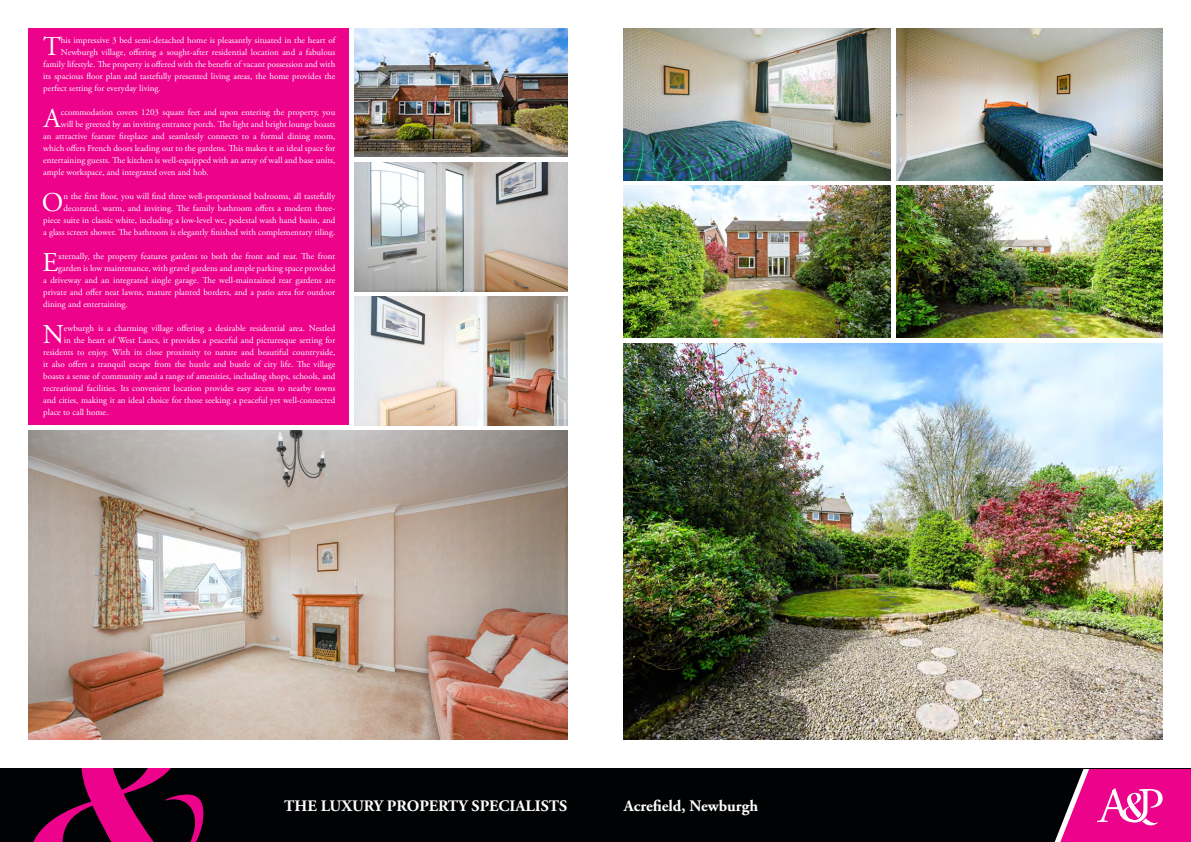
<style>
.page{position:relative;width:1191px;height:842px;background:#fff}
.page>*{position:absolute;margin:0;border:0;box-sizing:border-box;transform-origin:0 0}
.t1{font:27.1px "Adobe Garamond Pro";color:#fff}
.t2{font:700 16px "Adobe Garamond Pro";color:#fff}
.t3{font:9px/12px "Adobe Garamond Pro";color:#fff;text-align:right}
</style>
<div class="page">
<div style="left:0;top:769px;width:1191px;height:73px;background:#010203"></div>
<svg style="left:33px;top:769px;width:171px;height:73px"></svg>
<svg style="left:1054px;top:769px;width:137px;height:73px;background:#d51e89"></svg>
<img style="left:28px;top:431px;width:539px;height:309px">
<div style="left:28px;top:28px;width:321px;height:397px;background:#ed028c"></div>
<img style="left:624px;top:343px;width:538px;height:397px">
<img style="left:896px;top:186px;width:266px;height:151px">
<img style="left:624px;top:186px;width:266px;height:151px">
<img style="left:896px;top:28px;width:266px;height:152px">
<img style="left:624px;top:28px;width:266px;height:152px">
<img style="left:354px;top:297px;width:213px;height:128px">
<img style="left:354px;top:163px;width:213px;height:128px">
<img style="left:354px;top:28px;width:213px;height:129px">
<p class="t1" style="left:43px;top:30px;width:19px">T</p>
<p class="t3" style="left:61px;top:34px;width:276px">his impressive 3 bed semi-detached home is pleasantly situated in the heart of</p>
<p class="t3" style="left:61px;top:46px;width:276px">Newburgh village, offering a sought-after residential location and a fabulous</p>
<p class="t3" style="left:43px;top:58px;width:294px">family lifestyle. The property is offered with the benefit of vacant possession and with</p>
<p class="t3" style="left:43px;top:70px;width:293px">its spacious floor plan and tastefully presented living areas, the home provides the</p>
<p class="t3" style="left:43px;top:82px;width:119px">perfect setting for everyday living.</p>
<p class="t1" style="left:44px;top:102px;width:18px">A</p>
<p class="t3" style="left:61px;top:106px;width:276px">ccommodation covers 1203 square feet and upon entering the property, you</p>
<p class="t3" style="left:61px;top:118px;width:276px">will be greeted by an inviting entrance porch. The light and bright lounge boasts</p>
<p class="t3" style="left:43px;top:130px;width:293px">an attractive feature fireplace and seamlessly connects to a formal dining room,</p>
<p class="t3" style="left:43px;top:142px;width:293px">which offers French doors leading out to the gardens. This makes it an ideal space for</p>
<p class="t3" style="left:43px;top:154px;width:293px">entertaining guests. The kitchen is well-equipped with an array of wall and base units,</p>
<p class="t3" style="left:43px;top:166px;width:167px">ample workspace, and integrated oven and hob.</p>
<p class="t1" style="left:42px;top:186px;width:23px">O</p>
<p class="t3" style="left:43px;top:190px;width:293px">n the first floor, you will find three well-proportioned bedrooms, all tastefully decorated, warm, and inviting. The family bathroom offers a modern three-<br>piece suite in classic white, including a low-level wc, pedestal wash hand basin, and a glass screen shower. The bathroom is elegantly finished with complementary tiling.</p>
<p class="t1" style="left:42px;top:246px;width:17px">E</p>
<p class="t3" style="left:58px;top:250px;width:278px">xternally, the property features gardens to both the front and rear. The front</p>
<p class="t3" style="left:58px;top:262px;width:278px">garden is low maintenance, with gravel gardens and ample parking space provided</p>
<p class="t3" style="left:43px;top:274px;width:293px">a driveway and an integrated single garage. The well-maintained rear gardens are</p>
<p class="t3" style="left:43px;top:286px;width:293px">private and offer neat lawns, mature planted borders, and a patio area for outdoor</p>
<p class="t3" style="left:43px;top:298px;width:86px">dining and entertaining.</p>
<p class="t1" style="left:43px;top:318px;width:23px">N</p>
<p class="t3" style="left:64px;top:322px;width:273px">ewburgh is a charming village offering a desirable residential area. Nestled</p>
<p class="t3" style="left:64px;top:334px;width:273px">in the heart of West Lancs, it provides a peaceful and picturesque setting for</p>
<p class="t3" style="left:43px;top:346px;width:293px">residents to enjoy. With its close proximity to nature and beautiful countryside,</p>
<p class="t3" style="left:43px;top:358px;width:293px">it also offers a tranquil escape from the hustle and bustle of city life. The village</p>
<p class="t3" style="left:43px;top:370px;width:293px">boasts a sense of community and a range of amenities, including shops, schools, and</p>
<p class="t3" style="left:43px;top:382px;width:293px">recreational facilities. Its convenient location provides easy access to nearby towns</p>
<p class="t3" style="left:43px;top:394px;width:293px">and cities, making it an ideal choice for those seeking a peaceful yet well-connected</p>
<p class="t3" style="left:43px;top:406px;width:67px">place to call home.</p>
<p class="t2" style="left:284px;top:797px;width:284px">THE LUXURY PROPERTY SPECIALISTS</p>
<p class="t2" style="left:624px;top:797px;width:136px">Acrefield, Newburgh</p>
</div>
